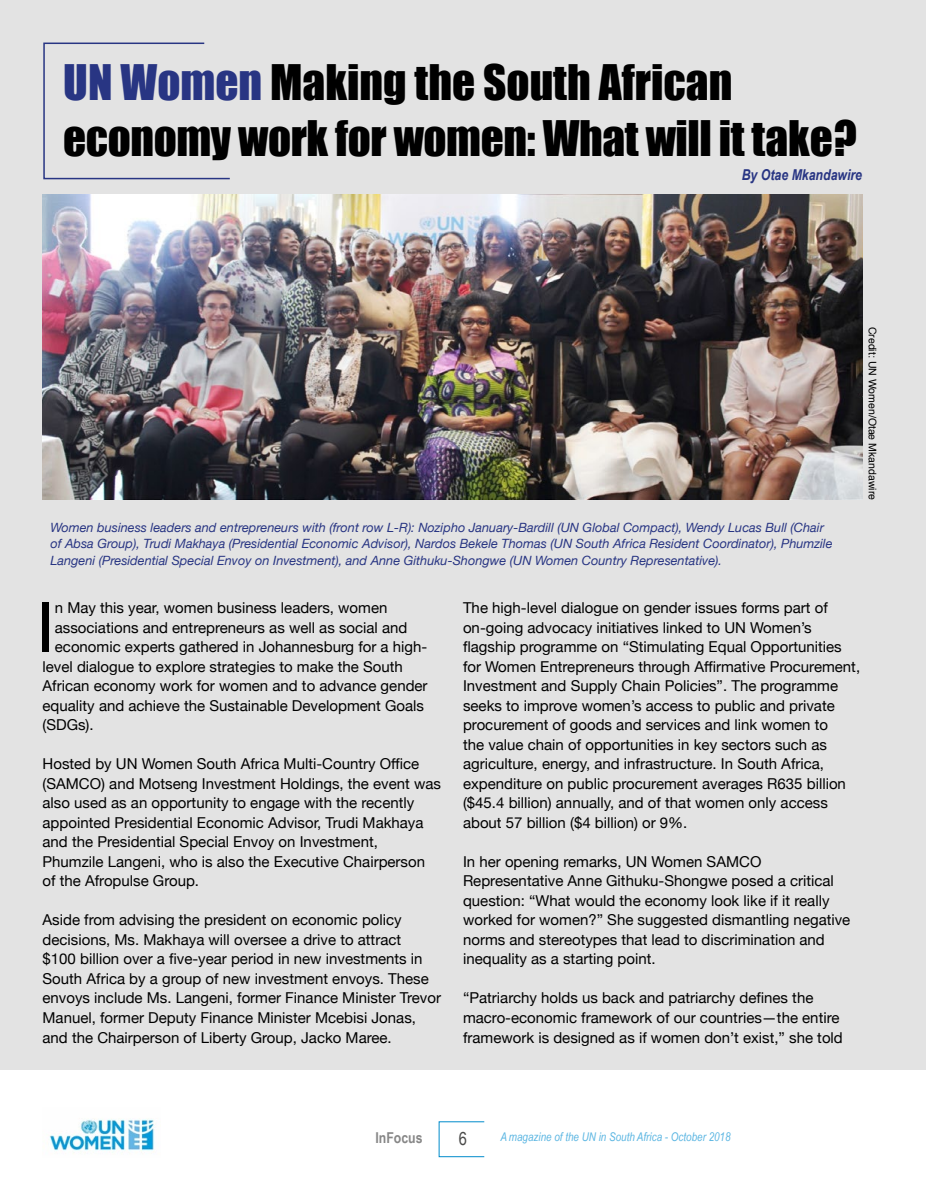
<style>
.page{position:relative;width:926px;height:1198px;background:#fff}
.page>*{position:absolute;margin:0;border:0;box-sizing:border-box;transform-origin:0 0}
.t1{font:69.6px "Helvetica Neue";color:#000}
.t2{font:45px/55.3px "Impact";color:#000}
.t3{font:18px "Arial Narrow";color:#4a4a49}
.t4{font:15px/19.5px "Helvetica Neue";color:#000}
.t5{font:italic 700 15px "Arial Narrow";color:#283583}
.t6{font:700 15px "Arial Narrow";color:#878787}
.t7{font:italic 12.75px/16.5px "Helvetica Neue";color:#283583}
.t8{font:italic 12px "Arial Narrow";color:#5cb6e2}
.t9{font:10.5px "Helvetica";color:#000}
.s1{color:#283583}
</style>
<div class="page">
<div style="left:0;top:0;width:925px;height:1069px;background:#e3e3e3"></div>
<hr style="left:925px;top:0;width:1px;height:1069px;background:#e3e3e3">
<img style="left:43px;top:195px;width:819px;height:305px">
<svg style="left:43px;top:42px;width:187px;height:138px"></svg>
<img style="left:49px;top:1119px;width:106px;height:34px">
<h2 class="t2" style="left:63px;top:54px;width:794px"><span class="s1">UN Women</span> Making the South African economy work for women: What will it take?</h2>
<p class="t5" style="left:741px;top:164px;width:122px">By Otae Mkandawire</p>
<p class="t7" style="left:50px;top:519px;width:783px">Women business leaders and entrepreneurs with (front row L-R): Nozipho January-Bardill (UN Global Compact), Wendy Lucas Bull (Chair of Absa Group), Trudi Makhaya (Presidential Economic Advisor), Nardos Bekele Thomas (UN South Africa Resident Coordinator), Phumzile<br>Langeni (Presidential Special Envoy on Investment), and Anne Githuku-Shongwe (UN Women Country Representative).</p>
<p class="t9" style="left:880px;top:326px;width:175px;rotate:90deg">Credit: UN Women/Otae Mkandawire</p>
<h1 class="t1" style="left:37px;top:577px;width:20px">I</h1>
<p class="t4" style="left:55px;top:599px;width:334px">n May this year, women business leaders, women</p>
<p class="t4" style="left:55px;top:618px;width:354px">associations and entrepreneurs as well as social and</p>
<p class="t4" style="left:55px;top:638px;width:374px">economic experts gathered in Johannesburg for a high-</p>
<p class="t4" style="left:43px;top:657px;width:362px">level dialogue to explore strategies to make the South</p>
<p class="t4" style="left:43px;top:677px;width:386px">African economy work for women and to advance gender</p>
<p class="t4" style="left:43px;top:696px;width:383px">equality and achieve the Sustainable Development Goals</p>
<p class="t4" style="left:43px;top:716px;width:53px">(SDGs).</p>
<p class="t4" style="left:43px;top:755px;width:400px">Hosted by UN Women South Africa Multi-Country Office (SAMCO) and Motseng Investment Holdings, the event was also used as an opportunity to engage with the recently appointed Presidential Economic Advisor, Trudi Makhaya and the Presidential Special Envoy on Investment, Phumzile Langeni, who is also the Executive Chairperson of the Afropulse Group.</p>
<p class="t4" style="left:43px;top:911px;width:400px">Aside from advising the president on economic policy decisions, Ms. Makhaya will oversee a drive to attract<br>$100 billion over a five-year period in new investments in South Africa by a group of new investment envoys. These envoys include Ms. Langeni, former Finance Minister Trevor Manuel, former Deputy Finance Minister Mcebisi Jonas, and the Chairperson of Liberty Group, Jacko Maree.</p>
<p class="t4" style="left:463px;top:599px;width:398px">The high-level dialogue on gender issues forms part of on-going advocacy initiatives linked to UN Women’s flagship programme on “Stimulating Equal Opportunities for Women Entrepreneurs through Affirmative Procurement, Investment and Supply Chain Policies”. The programme seeks to improve women’s access to public and private procurement of goods and services and link women to<br>the value chain of opportunities in key sectors such as agriculture, energy, and infrastructure. In South Africa, expenditure on public procurement averages R635 billion ($45.4 billion) annually, and of that women only access about 57 billion ($4 billion) or 9%.</p>
<p class="t4" style="left:463px;top:852px;width:388px">In her opening remarks, UN Women SAMCO Representative Anne Githuku-Shongwe posed a critical question: “What would the economy look like if it really worked for women?” She suggested dismantling negative norms and stereotypes that lead to discrimination and inequality as a starting point.</p>
<p class="t4" style="left:463px;top:989px;width:381px">“Patriarchy holds us back and patriarchy defines the macro-economic framework of our countries—the entire framework is designed as if women don’t exist,” she told</p>
<p class="t6" style="left:375px;top:1126px;width:49px">InFocus</p>
<p class="t3" style="left:459px;top:1125px;width:10px">6</p>
<p class="t8" style="left:500px;top:1128px;width:232px">A magazine of the UN in South Africa - October 2018</p>
</div>
